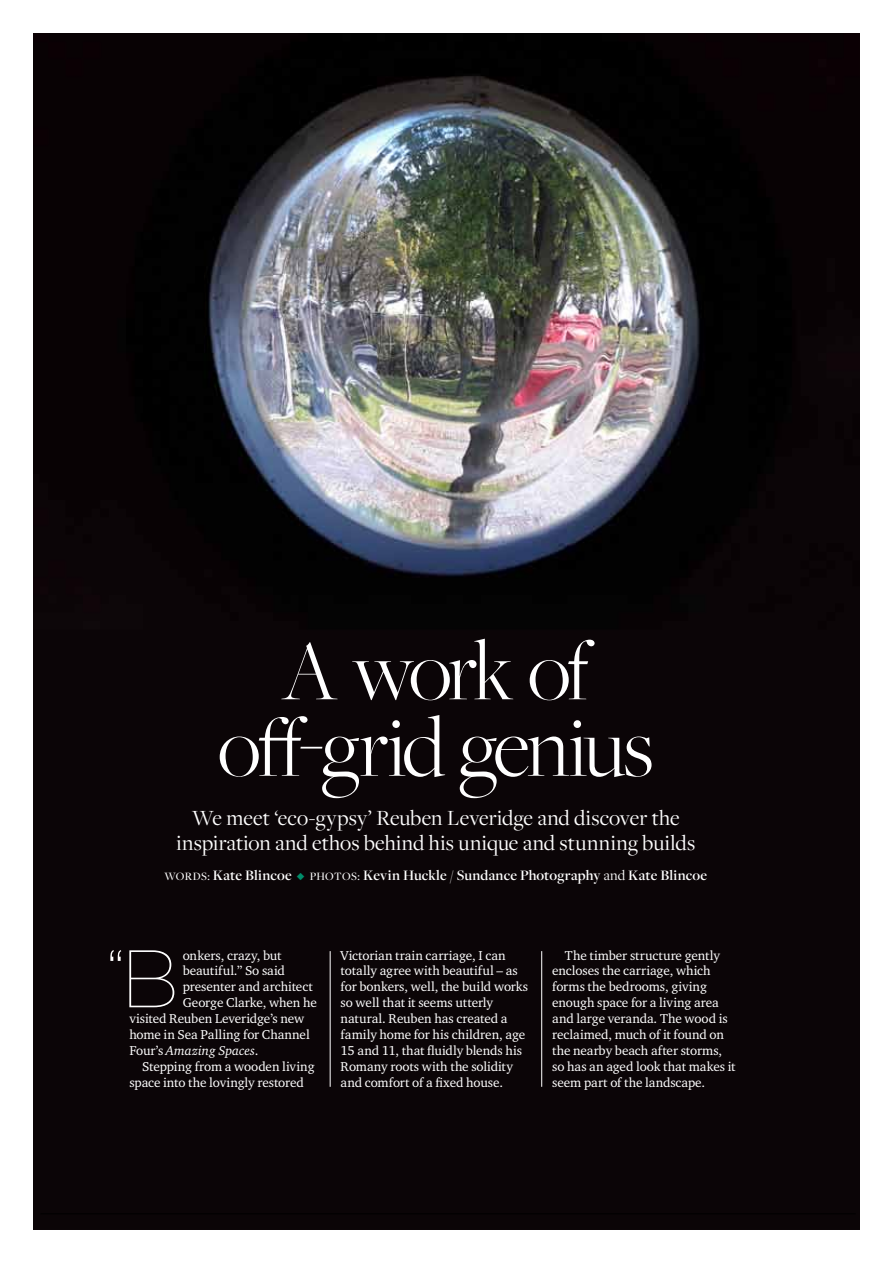
<style>
.page{position:relative;width:893px;height:1263px;background:#fff}
.page>*{position:absolute;margin:0;border:0;box-sizing:border-box;transform-origin:0 0}
.t1{font:300 90px/76.5px "Freight Big Pro";letter-spacing:-.04em;color:#fff;text-align:center}
.t2{font:100 81.3px "Gotham";color:#fff}
.t3{font:22.5px/24px "Freight Disp Pro";letter-spacing:.005em;color:#fff;text-align:center}
.t4{font:600 15px "Freight Disp Pro";letter-spacing:.01em;color:#fff}
.t5{font:13.2px/15.9px "Charter ITCA";letter-spacing:-.005em;color:#fff}
.t6{font:italic 13.2px "Charter ITCA";color:#fff}
.s1{font-weight:500;font-size:11.7px}
.s2{font-weight:400}
.s3{font-style:normal}
</style>
<div class="page">
<img style="left:34px;top:34px;width:825px;height:1195px">
<hr style="left:40px;top:1213px;width:816px;height:1px;background:#000">
<hr style="left:330px;top:951px;width:1px;height:136px;background:#fff">
<hr style="left:541px;top:951px;width:1px;height:136px;background:#fff">
<svg style="left:297px;top:873px;width:7px;height:7px"></svg>
<h1 class="t1" style="left:218px;top:630px;width:437px">A work of off-grid genius</h1>
<h3 class="t3" style="left:177px;top:806px;width:520px">We meet ‘eco-gypsy’ Reuben Leveridge and discover the inspiration and ethos behind his unique and stunning builds</h3>
<p class="t4" style="left:165px;top:865px;width:129px"><span class="s1">WORDS:</span> Kate Blincoe</p>
<p class="t4" style="left:310px;top:865px;width:399px"><span class="s1">PHOTOS:</span> Kevin Huckle / Sundance Photography <span class="s2">and</span> Kate Blincoe</p>
<h2 class="t2" style="left:105px;top:928px;width:76px">“B</h2>
<p class="t5" style="left:183px;top:947px;width:100px">onkers, crazy, but</p>
<p class="t5" style="left:183px;top:963px;width:104px">beautiful.” So said</p>
<p class="t5" style="left:183px;top:979px;width:132px">presenter and architect</p>
<p class="t5" style="left:183px;top:994px;width:136px">George Clarke, when he</p>
<p class="t5" style="left:129px;top:1010px;width:176px">visited Reuben Leveridge’s new</p>
<p class="t5" style="left:129px;top:1026px;width:182px">home in Sea Palling for Channel</p>
<p class="t6" style="left:129px;top:1042px;width:131px"><span class="s3">Four’s</span> Amazing Spaces<span class="s3">.</span></p>
<p class="t5" style="left:142px;top:1058px;width:174px">Stepping from a wooden living</p>
<p class="t5" style="left:129px;top:1074px;width:176px">space into the lovingly restored</p>
<p class="t5" style="left:341px;top:947px;width:189px">Victorian train carriage, I can totally agree with beautiful – as for bonkers, well, the build works so well that it seems utterly natural. Reuben has created a family home for his children, age<br>15 and 11, that fluidly blends his<br>Romany roots with the solidity and comfort of a fixed house.</p>
<p class="t5" style="left:552px;top:947px;width:185px;text-indent:13px">The timber structure gently encloses the carriage, which forms the bedrooms, giving enough space for a living area and large veranda. The wood is reclaimed, much of it found on the nearby beach after storms, so has an aged look that makes it seem part of the landscape.</p>
</div>
